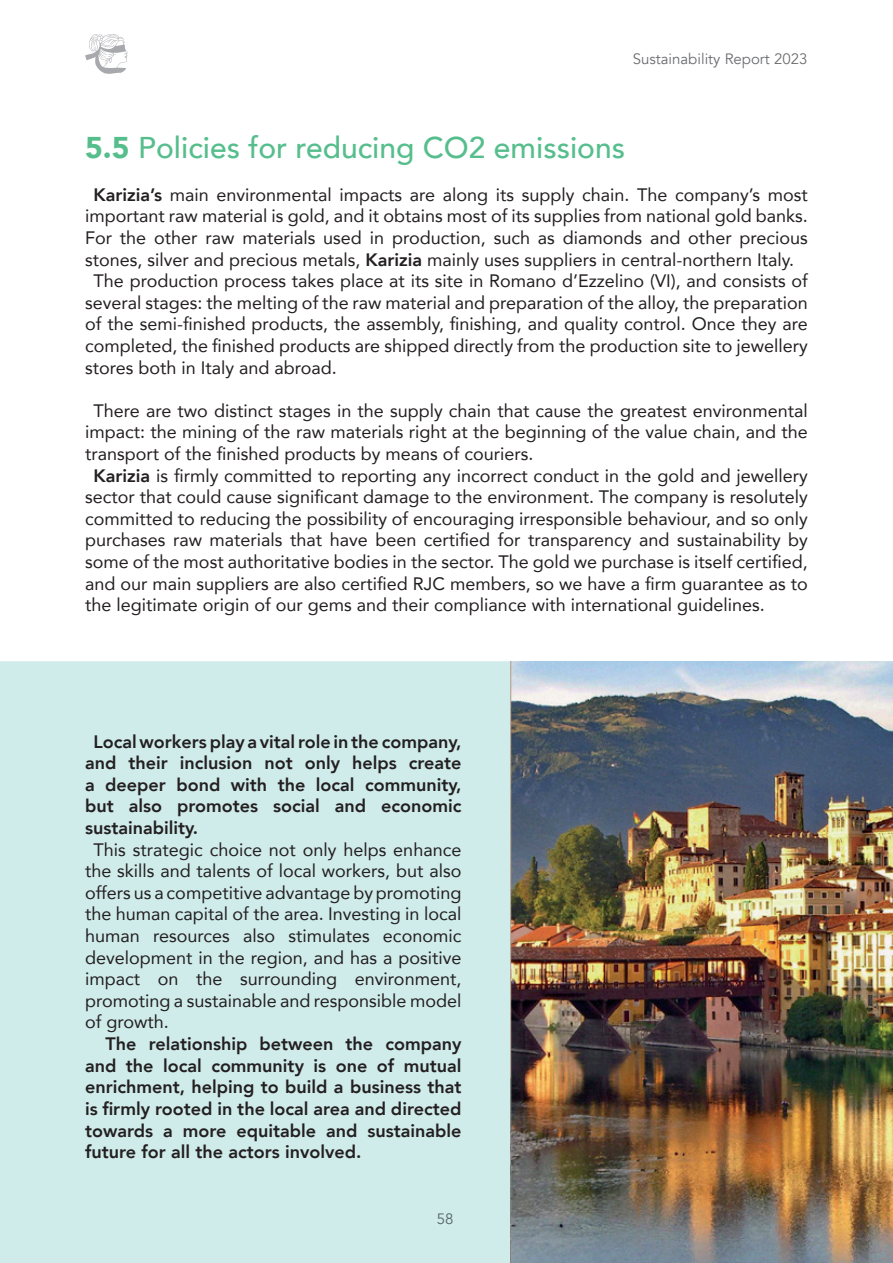
<style>
.page{position:relative;width:893px;height:1263px;background:#fff}
.page>*{position:absolute;margin:0;border:0;box-sizing:border-box;transform-origin:0 0}
.t1{font:500 30px "Avenir";color:#56be8c}
.t2{font:18px/21.6px "Avenir";color:#231f20;text-align:justify}
.t3{font:800 18px/21.6px "Avenir";color:#231f20;text-align:justify}
.t4{font:15px "Avenir";color:#6c6d70}
.s1{font-weight:900}
.s2{font-weight:800}
</style>
<div class="page">
<svg style="left:85px;top:34px;width:43px;height:40px"></svg>
<div style="left:0;top:661px;width:510px;height:602px;background:#cfebea"></div>
<div style="left:437px;top:1213px;width:16px;height:11px;background:#cfebea"></div>
<img style="left:510px;top:661px;width:383px;height:602px">
<p class="t4" style="left:633px;top:50px;width:176px">Sustainability Report 2023</p>
<h1 class="t1" style="left:85px;top:121px;width:541px"><span class="s1">5.5</span> Policies for reducing CO2 emissions</h1>
<p class="t2" style="left:94px;top:183px;width:716px"><span class="s2">Karizia’s</span> main environmental impacts are along its supply chain. The company’s most</p>
<p class="t2" style="left:85px;top:205px;width:724px">important raw material is gold, and it obtains most of its supplies from national gold banks.</p>
<p class="t2" style="left:85px;top:226px;width:724px">For the other raw materials used in production, such as diamonds and other precious</p>
<p class="t2" style="left:85px;top:248px;width:711px">stones, silver and precious metals, <span class="s2">Karizia</span> mainly uses suppliers in central-northern Italy.</p>
<p class="t2" style="left:94px;top:270px;width:716px">The production process takes place at its site in Romano d’Ezzelino (VI), and consists of</p>
<p class="t2" style="left:85px;top:291px;width:724px">several stages: the melting of the raw material and preparation of the alloy, the preparation</p>
<p class="t2" style="left:85px;top:313px;width:724px">of the semi-finished products, the assembly, finishing, and quality control. Once they are</p>
<p class="t2" style="left:85px;top:334px;width:724px">completed, the finished products are shipped directly from the production site to jewellery</p>
<p class="t2" style="left:85px;top:356px;width:253px">stores both in Italy and abroad.</p>
<p class="t2" style="left:94px;top:399px;width:716px">There are two distinct stages in the supply chain that cause the greatest environmental</p>
<p class="t2" style="left:85px;top:421px;width:724px">impact: the mining of the raw materials right at the beginning of the value chain, and the</p>
<p class="t2" style="left:85px;top:442px;width:450px">transport of the finished products by means of couriers.</p>
<p class="t2" style="left:94px;top:464px;width:716px"><span class="s2">Karizia</span> is firmly committed to reporting any incorrect conduct in the gold and jewellery</p>
<p class="t2" style="left:85px;top:486px;width:724px">sector that could cause significant damage to the environment. The company is resolutely</p>
<p class="t2" style="left:85px;top:507px;width:724px">committed to reducing the possibility of encouraging irresponsible behaviour, and so only</p>
<p class="t2" style="left:85px;top:529px;width:724px">purchases raw materials that have been certified for transparency and sustainability by</p>
<p class="t2" style="left:85px;top:550px;width:724px">some of the most authoritative bodies in the sector. The gold we purchase is itself certified,</p>
<p class="t2" style="left:85px;top:572px;width:724px">and our main suppliers are also certified RJC members, so we have a firm guarantee as to</p>
<p class="t2" style="left:85px;top:594px;width:681px">the legitimate origin of our gems and their compliance with international guidelines.</p>
<p class="t3" style="left:85px;top:731px;width:378px;text-indent:8px">Local workers play a vital role in the company, and their inclusion not only helps create a deeper bond with the local community, but also promotes social and economic sustainability.</p>
<p class="t2" style="left:85px;top:838px;width:378px;text-indent:8px">This strategic choice not only helps enhance the skills and talents of local workers, but also offers us a competitive advantage by promoting the human capital of the area. Investing in local human resources also stimulates economic development in the region, and has a positive impact on the surrounding environment, promoting a sustainable and responsible model of growth.</p>
<p class="t3" style="left:85px;top:1033px;width:378px;text-indent:21px">The relationship between the company and the local community is one of mutual enrichment, helping to build a business that is firmly rooted in the local area and directed towards a more equitable and sustainable future for all the actors involved.</p>
<p class="t4" style="left:437px;top:1210px;width:18px">58</p>
</div>
